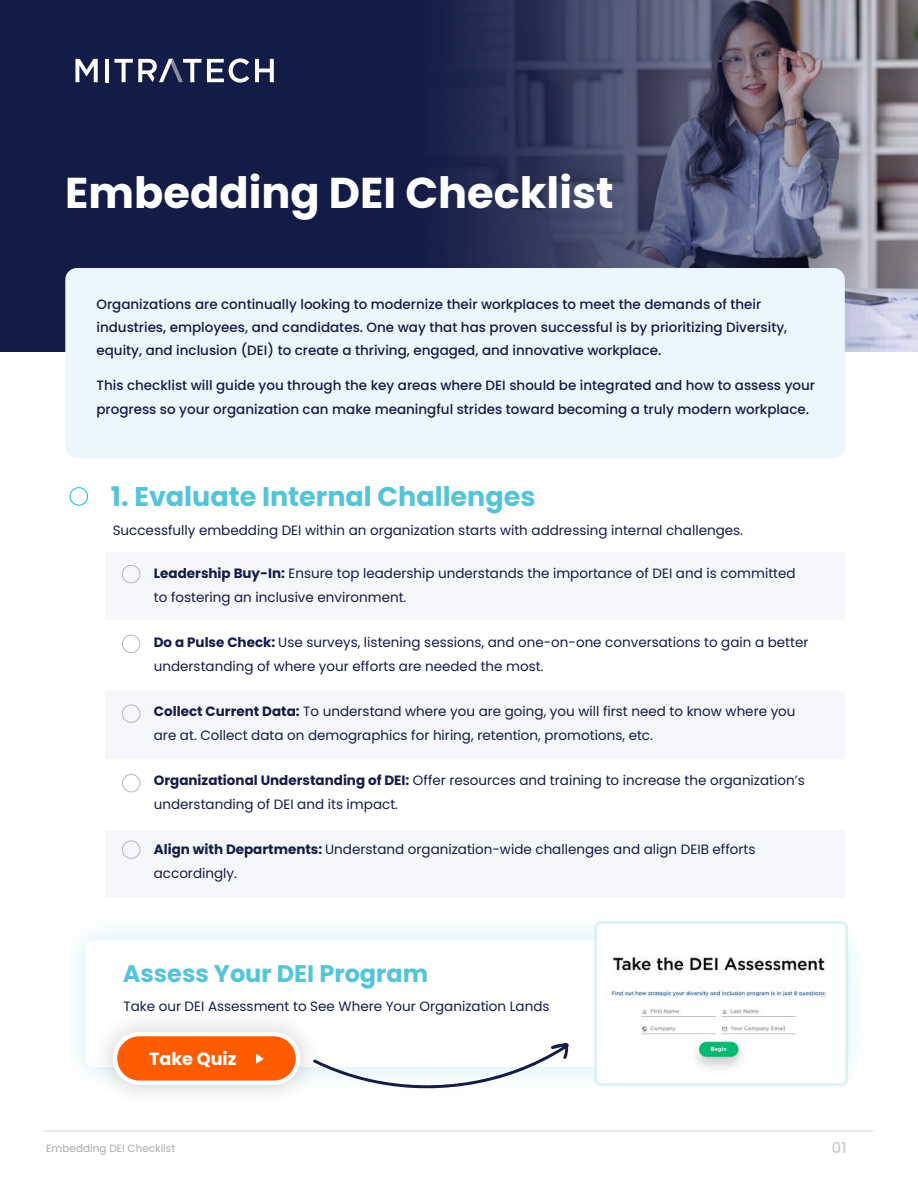
<style>
.page{position:relative;width:918px;height:1188px;background:#fff}
.page>*{position:absolute;margin:0;border:0;box-sizing:border-box;transform-origin:0 0}
.t1{font:700 43.05px "Poppins";color:#fff}
.t2{font:700 27px "Poppins";color:#54c4d9}
.t3{font:700 24px "Poppins";color:#54c4d9}
.t4{font:700 17.55px "Poppins";color:#fff}
.t5{font:500 15px "Poppins";color:#ccc}
.t6{font:13.5px/23.2px "Poppins";color:#131c47}
.t7{font:500 13.5px/23.2px "Poppins";color:#131c47}
.t8{font:10.5px "Poppins";color:#aaa}
.s1{font-weight:700}
</style>
<div class="page">
<div style="left:105px;top:830px;width:740px;height:68px;background:#f5f7fa"></div>
<div style="left:122px;top:841px;width:18px;height:18px;border:1px solid #b7b7b8;border-radius:50%"></div>
<div style="left:105px;top:552px;width:740px;height:68px;background:#f5f7fa"></div>
<div style="left:105px;top:691px;width:740px;height:68px;background:#f5f7fa"></div>
<svg style="left:0;top:0;width:918px;height:351px;background:#383e60"></svg>
<svg style="left:75px;top:59px;width:23px;height:23px"></svg>
<hr style="left:105px;top:59px;width:4px;height:23px;background:#fff">
<svg style="left:207px;top:58px;width:42px;height:25px"></svg>
<svg style="left:255px;top:59px;width:19px;height:23px"></svg>
<svg style="left:114px;top:59px;width:87px;height:23px"></svg>
<hr style="left:45px;top:1130px;width:828px;height:2px;background:#e2e2e2">
<div style="left:122px;top:565px;width:18px;height:18px;border:1px solid #b7b7b8;border-radius:50%"></div>
<div style="left:122px;top:635px;width:18px;height:18px;border:1px solid #b7b7b8;border-radius:50%"></div>
<div style="left:122px;top:705px;width:18px;height:18px;border:1px solid #b7b7b8;border-radius:50%"></div>
<div style="left:122px;top:774px;width:18px;height:18px;border:1px solid #b7b7b8;border-radius:50%"></div>
<div style="left:65px;top:268px;width:780px;height:190px;background:#ecf6fd;border-radius:12px"></div>
<div style="left:70px;top:487px;width:18px;height:19px;border:1px solid #0dc0dc;border-radius:50%"></div>
<svg style="left:113px;top:1032px;width:187px;height:53px"></svg>
<img style="left:611px;top:957px;width:215px;height:115px">
<div style="left:594px;top:921px;width:254px;height:165px;border:3px solid #54c4d9;border-radius:5px"></div>
<svg style="left:312px;top:1043px;width:257px;height:46px"></svg>
<h1 class="t1" style="left:65px;top:167px;width:550px">Embedding DEI Checklist</h1>
<p class="t7" style="left:96px;top:292px;width:692px">Organizations are continually looking to modernize their workplaces to meet the demands of their industries, employees, and candidates. One way that has proven successful is by prioritizing Diversity, equity, and inclusion (DEI) to create a thriving, engaged, and innovative workplace.</p>
<p class="t7" style="left:96px;top:374px;width:720px">This checklist will guide you through the key areas where DEI should be integrated and how to assess your progress so your organization can make meaningful strides toward becoming a truly modern workplace.</p>
<h2 class="t2" style="left:111px;top:481px;width:426px">1. Evaluate Internal Challenges</h2>
<p class="t6" style="left:113px;top:519px;width:632px">Successfully embedding DEI within an organization starts with addressing internal challenges.</p>
<p class="t6" style="left:154px;top:562px;width:643px"><span class="s1">Leadership Buy-In:</span> Ensure top leadership understands the importance of DEI and is committed to fostering an inclusive environment.</p>
<p class="t6" style="left:154px;top:631px;width:656px"><span class="s1">Do a Pulse Check:</span> Use surveys, listening sessions, and one-on-one conversations to gain a better understanding of where your efforts are needed the most.</p>
<p class="t6" style="left:154px;top:700px;width:643px"><span class="s1">Collect Current Data:</span> To understand where you are going, you will first need to know where you are at. Collect data on demographics for hiring, retention, promotions, etc.</p>
<p class="t6" style="left:154px;top:769px;width:652px"><span class="s1">Organizational Understanding of DEI:</span> Offer resources and training to increase the organization’s understanding of DEI and its impact.</p>
<p class="t6" style="left:154px;top:838px;width:603px"><span class="s1">Align with Departments:</span> Understand organization-wide challenges and align DEIB efforts accordingly.</p>
<h3 class="t3" style="left:123px;top:960px;width:307px">Assess Your DEI Program</h3>
<p class="t6" style="left:123px;top:994px;width:428px">Take our DEI Assessment to See Where Your Organization Lands</p>
<p class="t4" style="left:149px;top:1048px;width:89px">Take Quiz</p>
<p class="t8" style="left:46px;top:1142px;width:130px">Embedding DEI Checklist</p>
<p class="t5" style="left:832px;top:1139px;width:16px">01</p>
</div>
